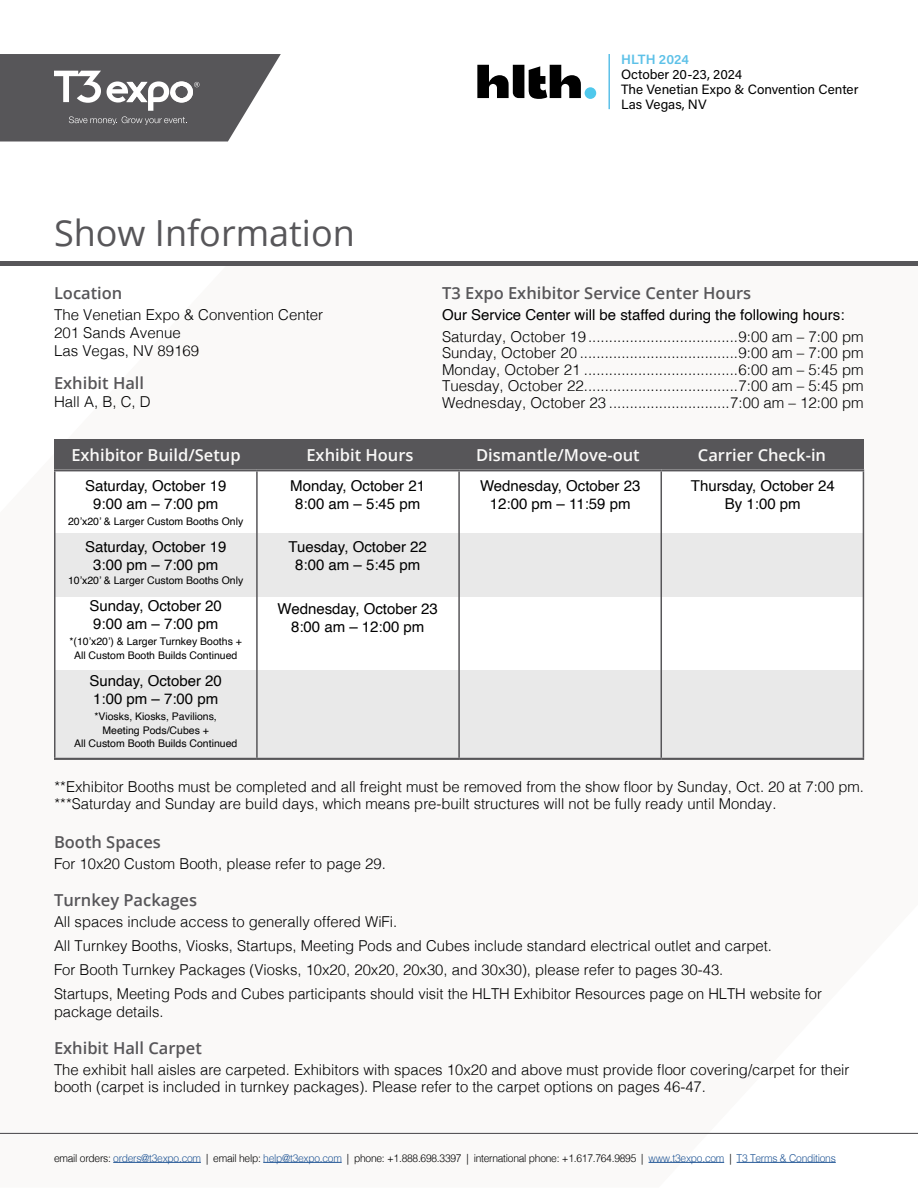
<style>
.page{position:relative;width:918px;height:1188px;background:#fff}
.page>*{position:absolute;margin:0;border:0;box-sizing:border-box;transform-origin:0 0}
.t1{font:36px "Open Sans";color:#575659}
.t2{font:600 16.5px "Open Sans";color:#575659}
.t3{font:600 16.5px "Open Sans";color:#faf9f8}
.t4{font:300 15px/16.5px "Helvetica";color:#000}
.t5{font:15px/18px "Helvetica";color:#000;text-align:center}
.t6{font:13.5px/15px "Acumin Pro";color:#000}
.t7{font:600 13.5px "Acumin Pro";letter-spacing:.005em;color:#5dc1e8}
.t8{font:300 10.8px "Helvetica";letter-spacing:-.025em;color:#000;scale:.95 1}
.t9{font:10.5px/13.5px "Helvetica";color:#000;text-align:center}
.s1{color:#245897}
</style>
<div class="page">
<div style="left:585px;top:87px;width:11px;height:12px;background:#4fc8ec;border-radius:50%"></div>
<svg style="left:477px;top:65px;width:104px;height:34px"></svg>
<hr style="left:608px;top:54px;width:2px;height:55px;background:#5dc1e8">
<hr style="left:0;top:1133px;width:918px;height:1px;background:#575659">
<svg style="left:0;top:54px;width:281px;height:88px"></svg>
<div style="left:0;top:261px;width:918px;height:5px;background:#575659"></div>
<hr style="left:113px;top:1162px;width:88px;height:1px;background:#245897">
<hr style="left:263px;top:1162px;width:79px;height:1px;background:#245897">
<hr style="left:649px;top:1162px;width:75px;height:1px;background:#245897">
<hr style="left:737px;top:1162px;width:99px;height:1px;background:#245897">
<div style="left:54px;top:440px;width:810px;height:29px;background:#575659"></div>
<div style="left:54px;top:533px;width:810px;height:63px;background:#e9e9e9"></div>
<div style="left:54px;top:670px;width:810px;height:90px;background:#e9e9e9"></div>
<hr style="left:54px;top:471px;width:1px;height:287px;background:#575659">
<hr style="left:54px;top:469px;width:203px;height:2px;background:#575659">
<hr style="left:54px;top:758px;width:203px;height:2px;background:#575659">
<hr style="left:256px;top:471px;width:2px;height:287px;background:#575659">
<hr style="left:257px;top:469px;width:202px;height:2px;background:#575659">
<hr style="left:257px;top:758px;width:202px;height:2px;background:#575659">
<hr style="left:458px;top:471px;width:2px;height:287px;background:#575659">
<hr style="left:459px;top:469px;width:202px;height:2px;background:#575659">
<hr style="left:459px;top:758px;width:202px;height:2px;background:#575659">
<hr style="left:661px;top:471px;width:1px;height:287px;background:#575659">
<hr style="left:661px;top:469px;width:203px;height:2px;background:#575659">
<hr style="left:863px;top:471px;width:1px;height:287px;background:#575659">
<hr style="left:661px;top:758px;width:203px;height:2px;background:#575659">
<h1 class="t1" style="left:54px;top:209px;width:302px">Show Information</h1>
<p class="t2" style="left:54px;top:282px;width:70px">Location</p>
<p class="t4" style="left:54px;top:304px;width:271px;line-height:18px">The Venetian Expo &amp; Convention Center<br>201 Sands Avenue<br>Las Vegas, NV 89169</p>
<p class="t2" style="left:54px;top:372px;width:92px">Exhibit Hall</p>
<p class="t4" style="left:54px;top:392px;width:98px">Hall A, B, C, D</p>
<p class="t7" style="left:621px;top:50px;width:70px">HLTH 2024</p>
<p class="t6" style="left:621px;top:66px;width:239px">October 20-23, 2024<br>The Venetian Expo &amp; Convention Center<br>Las Vegas, NV</p>
<p class="t2" style="left:442px;top:282px;width:311px">T3 Expo Exhibitor Service Center Hours</p>
<p class="t5" style="left:442px;top:306px;width:404px">Our Service Center will be staffed during the following hours:</p>
<p class="t4" style="left:442px;top:327px;width:423px;text-align:justify">Saturday, October 19....................................9:00 am – 7:00 pm Sunday, October 20 ......................................9:00 am – 7:00 pm Monday, October 21 .....................................6:00 am – 5:45 pm Tuesday, October 22.....................................7:00 am – 5:45 pm Wednesday, October 23 .............................7:00 am – 12:00 pm</p>
<p class="t3" style="left:71px;top:443px;width:171px">Exhibitor Build/Setup</p>
<p class="t3" style="left:306px;top:443px;width:109px">Exhibit Hours</p>
<p class="t3" style="left:476px;top:443px;width:165px">Dismantle/Move-out</p>
<p class="t3" style="left:698px;top:443px;width:130px">Carrier Check-in</p>
<p class="t5" style="left:85px;top:477px;width:143px">Saturday, October 19<br>9:00 am – 7:00 pm</p>
<p class="t9" style="left:68px;top:515px;width:177px">20’x20’ &amp; Larger Custom Booths Only</p>
<p class="t5" style="left:85px;top:538px;width:143px">Saturday, October 19<br>3:00 pm – 7:00 pm</p>
<p class="t9" style="left:68px;top:573px;width:177px">10’x20’ &amp; Larger Custom Booths Only</p>
<p class="t5" style="left:90px;top:597px;width:134px;text-align:left">Sunday, October 20<br>9:00 am – 7:00 pm</p>
<p class="t9" style="left:70px;top:635px;width:174px">*(10’x20’) &amp; Larger Turnkey Booths +<br>All Custom Booth Builds Continued</p>
<p class="t5" style="left:90px;top:672px;width:134px;text-align:left">Sunday, October 20<br>1:00 pm – 7:00 pm</p>
<p class="t9" style="left:74px;top:710px;width:165px">*Viosks, Kiosks, Pavilions,<br>Meeting Pods/Cubes +<br>All Custom Booth Builds Continued</p>
<p class="t5" style="left:480px;top:477px;width:162px">Wednesday, October 23<br>12:00 pm – 11:59 pm</p>
<p class="t5" style="left:691px;top:477px;width:145px">Thursday, October 24<br>By 1:00 pm</p>
<p class="t5" style="left:290px;top:477px;width:136px">Monday, October 21<br>8:00 am – 5:45 pm</p>
<p class="t5" style="left:289px;top:538px;width:140px">Tuesday, October 22<br>8:00 am – 5:45 pm</p>
<p class="t5" style="left:278px;top:600px;width:162px">Wednesday, October 23<br>8:00 am – 12:00 pm</p>
<p class="t4" style="left:54px;top:778px;width:811px">**Exhibitor Booths must be completed and all freight must be removed from the show floor by Sunday, Oct. 20 at 7:00 pm. ***Saturday and Sunday are build days, which means pre-built structures will not be fully ready until Monday.</p>
<p class="t2" style="left:54px;top:831px;width:108px">Booth Spaces</p>
<p class="t4" style="left:54px;top:854px;width:333px">For 10x20 Custom Booth, please refer to page 29.</p>
<p class="t2" style="left:54px;top:889px;width:145px">Turnkey Packages</p>
<p class="t4" style="left:54px;top:908px;width:769px;line-height:24px">All spaces include access to generally offered WiFi.<br>All Turnkey Booths, Viosks, Startups, Meeting Pods and Cubes include standard electrical outlet and carpet.<br>For Booth Turnkey Packages (Viosks, 10x20, 20x20, 20x30, and 30x30), please refer to pages 30-43.<br>Startups, Meeting Pods and Cubes participants should visit the HLTH Exhibitor Resources page on HLTH website for</p>
<p class="t4" style="left:54px;top:1002px;width:111px">package details.</p>
<p class="t2" style="left:54px;top:1037px;width:149px">Exhibit Hall Carpet</p>
<p class="t4" style="left:54px;top:1060px;width:797px">The exhibit hall aisles are carpeted. Exhibitors with spaces 10x20 and above must provide floor covering/carpet for their booth (carpet is included in turnkey packages). Please refer to the carpet options on pages 46-47.</p>
<p class="t8" style="left:54px;top:1149px;width:824px">email orders: <span class="s1">orders@t3expo.com</span> | email help: <span class="s1">help@t3expo.com</span> | phone: +1.888.698.3397 | international phone: +1.617.764.9895 | <span class="s1">www.t3expo.com</span> | <span class="s1">T3 Terms &amp; Conditions</span></p>
</div>
